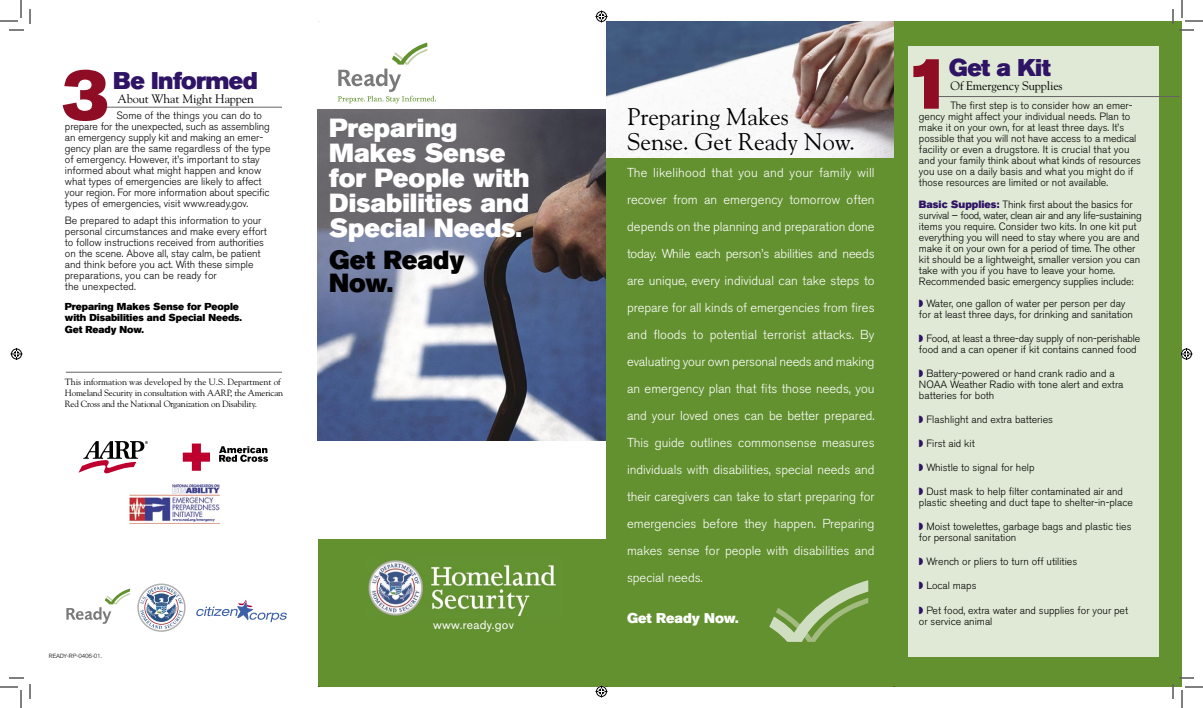
<style>
.page{position:relative;width:1203px;height:708px;background:#fff}
.page>*{position:absolute;margin:0;border:0;box-sizing:border-box;transform-origin:0 0}
.t1{font:72px "Akzidenz Grotesk BE Super";color:#8e0c24}
.t2{font:26px/25px "Akzidenz Grotesk BE Super";color:#fff;text-align:justify}
.t3{font:26px "Akzidenz Grotesk BE Super";color:#000}
.t4{font:24px "Goudy";color:#000}
.t5{font:24px "Akzidenz Grotesk BE Super";letter-spacing:-.025em;color:#2f1365}
.t6{font:14px "Akzidenz Grotesk BE Super";color:#fff}
.t7{font:300 12.9px/27px "Akzidenz Grotesk BE";color:#fff;text-align:justify}
.t8{font:12.2px "Goudy";letter-spacing:-.01em;color:#000}
.t9{font:12px "Akzidenz Grotesk BE";letter-spacing:.025em;color:#fff}
.t10{font:300 10.5px/11px "Akzidenz Grotesk BE";color:#000}
.t11{font:10px "Akzidenz Grotesk BE Super";letter-spacing:-.005em;color:#000}
.t12{font:9px/11px "Goudy";letter-spacing:-.02em;color:#000}
.t13{font:300 6px "Akzidenz Grotesk BE";letter-spacing:-.025em;color:#000}
.s1{font-family:"Akzidenz Grotesk BE Super";font-weight:400;color:#2f1365}
.s2{color:#2f1365}
</style>
<div class="page">
<svg style="left:338px;top:43px;width:98px;height:60px"></svg>
<img style="left:318px;top:110px;width:288px;height:331px">
<div style="left:606px;top:21px;width:576px;height:666px;background:#639130"></div>
<div style="left:908px;top:46px;width:251px;height:611px;background:#dfe9d5"></div>
<div style="left:318px;top:540px;width:291px;height:147px;background:#639130"></div>
<img style="left:368px;top:560px;width:188px;height:57px">
<svg style="left:769px;top:580px;width:99px;height:62px"></svg>
<hr style="left:928px;top:96px;width:252px;height:1px;background:#636363">
<img style="left:606px;top:21px;width:288px;height:136px">
<hr style="left:93px;top:107px;width:189px;height:1px;background:#636363">
<hr style="left:66px;top:372px;width:216px;height:1px;background:#636363">
<svg style="left:137px;top:584px;width:49px;height:48px"></svg>
<svg style="left:66px;top:589px;width:64px;height:35px"></svg>
<svg style="left:78px;top:441px;width:70px;height:32px"></svg>
<img style="left:130px;top:485px;width:89px;height:39px">
<svg style="left:183px;top:444px;width:27px;height:27px"></svg>
<svg style="left:219px;top:446px;width:49px;height:16px"></svg>
<svg style="left:196px;top:600px;width:91px;height:22px"></svg>
<svg style="left:0;top:0;width:31px;height:31px"></svg>
<svg style="left:0;top:677px;width:31px;height:31px"></svg>
<svg style="left:1172px;top:0;width:31px;height:31px"></svg>
<svg style="left:1172px;top:677px;width:31px;height:31px"></svg>
<svg style="left:596px;top:10px;width:12px;height:12px"></svg>
<svg style="left:596px;top:686px;width:12px;height:12px"></svg>
<svg style="left:10px;top:348px;width:12px;height:12px"></svg>
<svg style="left:1180px;top:348px;width:12px;height:12px"></svg>
<p class="t1" style="left:62px;top:53px;width:48px">3</p>
<p class="t5" style="left:113px;top:66px;width:146px">Be Informed</p>
<p class="t8" style="left:117px;top:91px;width:138px">About What Might Happen</p>
<p class="t10" style="left:116px;top:110px;width:147px">Some of the things you can do to</p>
<p class="t10" style="left:65px;top:122px;width:207px">prepare for the unexpected, such as assembling</p>
<p class="t10" style="left:65px;top:133px;width:207px">an emergency supply kit and making an emer&shy;gency plan are the same regardless of the type of emergency. However, it’s important to stay informed about what might happen and know what types of emergencies are likely to affect your region. For more information about specific types of emergencies, visit www.ready.gov.</p>
<p class="t10" style="left:65px;top:216px;width:203px">Be prepared to adapt this information to your personal circumstances and make every effort to follow instructions received from authorities</p>
<p class="t10" style="left:65px;top:249px;width:197px">on the scene. Above all, stay calm, be patient and think before you act. With these simple preparations, you can be ready for</p>
<p class="t10" style="left:65px;top:282px;width:73px">the unexpected.</p>
<p class="t11" style="left:65px;top:301px;width:176px">Preparing Makes Sense for People</p>
<p class="t11" style="left:65px;top:312px;width:179px">with Disabilities and Special Needs.</p>
<p class="t11" style="left:65px;top:324px;width:81px">Get Ready Now.</p>
<p class="t12" style="left:65px;top:376px;width:220px">This information was developed by the U.S. Department of<br>Homeland Security in consultation with AARP, the American<br>Red Cross and the National Organization on Disability.</p>
<p class="t2" style="left:329px;top:116px;width:130px">Preparing</p>
<p class="t2" style="left:329px;top:141px;width:178px">Makes Sense</p>
<p class="t2" style="left:329px;top:166px;width:202px">for People with Disabilities and Special Needs.</p>
<p class="t3" style="left:329px;top:245px;width:137px">Get Ready</p>
<p class="t3" style="left:329px;top:268px;width:65px">Now.</p>
<p class="t13" style="left:49px;top:653px;width:54px">READY-RP-0406-01.</p>
<p class="t9" style="left:433px;top:618px;width:82px">www.ready.gov</p>
<p class="t4" style="left:627px;top:102px;width:163px">Preparing Makes</p>
<p class="t4" style="left:627px;top:127px;width:230px">Sense. Get Ready Now.</p>
<p class="t7" style="left:627px;top:159px;width:249px">The likelihood that you and your family will recover from an emergency tomorrow often depends on the planning and preparation done today. While each person’s abilities and needs are unique, every individual can take steps to prepare for all kinds of emergencies from fires and floods to potential terrorist attacks. By evaluating your own personal needs and making an emergency plan that fits those needs, you and your loved ones can be better prepared.<br>This guide outlines commonsense measures individuals with disabilities, special needs and their caregivers can take to start preparing for emergencies before they happen. Preparing makes sense for people with disabilities and special needs.</p>
<p class="t6" style="left:627px;top:610px;width:113px">Get Ready Now.</p>
<p class="t1" style="left:905px;top:42px;width:48px">1</p>
<p class="t5" style="left:949px;top:54px;width:103px">Get a Kit</p>
<p class="t8" style="left:951px;top:79px;width:114px">Of Emergency Supplies</p>
<p class="t10" style="left:919px;top:100px;width:224px;text-indent:32px">The first step is to consider how an emer&shy;gency might affect your individual needs. Plan to make it on your own, for at least three days. It’s possible that you will not have access to a medical facility or even a drugstore. It is crucial that you and your family think about what kinds of resources you use on a daily basis and what you might do if those resources are limited or not available.</p>
<p class="t10" style="left:919px;top:200px;width:224px"><span class="s1">Basic Supplies:</span> Think first about the basics for survival – food, water, clean air and any life-sustaining items you require. Consider two kits. In one kit put everything you will need to stay where you are and make it on your own for a period of time. The other</p>
<p class="t10" style="left:919px;top:255px;width:223px">kit should be a lightweight, smaller version you can take with you if you have to leave your home.</p>
<p class="t10" style="left:919px;top:277px;width:216px">Recommended basic emergency supplies include:</p>
<p class="t10" style="left:919px;top:299px;width:208px"><span class="s2">◗</span> Water, one gallon of water per person per day</p>
<p class="t10" style="left:919px;top:310px;width:216px">for at least three days, for drinking and sanitation</p>
<p class="t10" style="left:919px;top:334px;width:223px"><span class="s2">◗</span> Food, at least a three-day supply of non-perishable food and a can opener if kit contains canned food</p>
<p class="t10" style="left:919px;top:369px;width:206px"><span class="s2">◗</span> Battery-powered or hand crank radio and a<br>NOAA Weather Radio with tone alert and extra batteries for both</p>
<p class="t10" style="left:919px;top:415px;width:136px"><span class="s2">◗</span> Flashlight and extra batteries</p>
<p class="t10" style="left:919px;top:439px;width:57px"><span class="s2">◗</span> First aid kit</p>
<p class="t10" style="left:919px;top:463px;width:117px"><span class="s2">◗</span> Whistle to signal for help</p>
<p class="t10" style="left:919px;top:487px;width:215px"><span class="s2">◗</span> Dust mask to help filter contaminated air and plastic sheeting and duct tape to shelter-in-place</p>
<p class="t10" style="left:919px;top:522px;width:214px"><span class="s2">◗</span> Moist towelettes, garbage bags and plastic ties for personal sanitation</p>
<p class="t10" style="left:919px;top:557px;width:160px"><span class="s2">◗</span> Wrench or pliers to turn off utilities</p>
<p class="t10" style="left:919px;top:581px;width:59px"><span class="s2">◗</span> Local maps</p>
<p class="t10" style="left:919px;top:605px;width:211px"><span class="s2">◗</span> Pet food, extra water and supplies for your pet</p>
<p class="t10" style="left:919px;top:616px;width:75px">or service animal</p>
</div>
